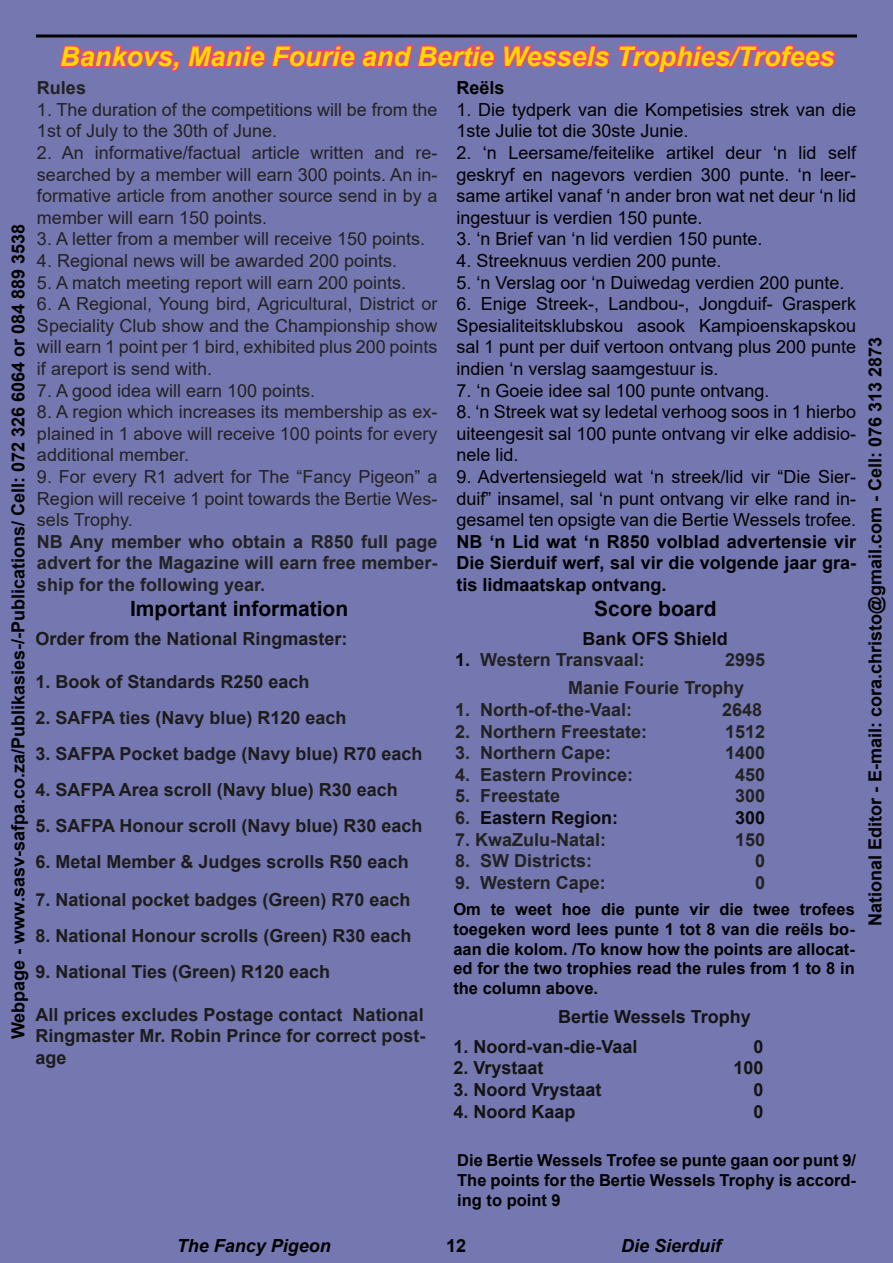
<style>
.page{position:relative;width:893px;height:1263px;background:#7578b0}
.page>*{position:absolute;margin:0;border:0;box-sizing:border-box;transform-origin:0 0}
.t1{font:italic 700 27px "Arial";color:#ffd800}
.t2{font:700 21px "Arial";color:#000}
.t3{font:18px/21.6px "Arial";color:#000;text-align:justify}
.t4{font:18px/21.6px "Arial";color:#222223;text-align:justify}
.t5{font:700 18px/21.6px "Arial";color:#1c1c1c;text-align:justify}
.t6{font:700 18px/21.6px "Arial";color:#222223}
.t7{font:700 18px/21.6px "Arial";color:#000;text-align:justify}
.t8{font:700 18px "Arial";color:#141414}
.t9{font:700 18px "Arial";color:#0b0a0b}
.t10{font:italic 700 18px "Arial";color:#000}
.t11{font:700 16.5px/19.8px "Arial";color:#000;text-align:justify}
.s1{color:#0b0a0b}
.s2{color:#222223}
</style>
<div class="page">
<svg style="left:58px;top:34px;width:780px;height:39px"></svg>
<hr style="left:36px;top:35px;width:821px;height:3px;background:#000">
<h1 class="t1" style="left:60px;top:38px;width:776px">Bankovs, Manie Fourie and Bertie Wessels Trophies/Trofees</h1>
<p class="t6" style="left:37px;top:77px;width:51px">Rules</p>
<p class="t4" style="left:37px;top:98px;width:402px">1. The duration of the competitions will be from the<br>1st of July to the 30th of June.</p>
<p class="t4" style="left:37px;top:142px;width:402px">2. An informative/factual article written and re&shy;searched by a member will earn 300 points. An in&shy;formative article from another source send in by a member will earn 150 points.</p>
<p class="t4" style="left:37px;top:228px;width:390px">3. A letter from a member will receive 150 points.</p>
<p class="t4" style="left:37px;top:250px;width:362px">4. Regional news will be awarded 200 points.</p>
<p class="t4" style="left:37px;top:271px;width:371px">5. A match meeting report will earn 200 points.</p>
<p class="t4" style="left:37px;top:293px;width:402px">6. A Regional, Young bird, Agricultural, District or Speciality Club show and the Championship show will earn 1 point per 1 bird, exhibited plus 200 points if areport is send with.</p>
<p class="t4" style="left:37px;top:379px;width:280px">7. A good idea will earn 100 points.</p>
<p class="t4" style="left:37px;top:401px;width:402px">8. A region which increases its membership as ex&shy;plained in 1 above will receive 100 points for every additional member.</p>
<p class="t4" style="left:37px;top:466px;width:402px">9. For every R1 advert for The “Fancy Pigeon” a Region will receive 1 point towards the Bertie Wes&shy;sels Trophy.</p>
<p class="t6" style="left:37px;top:531px;width:402px;text-align:justify">NB Any member who obtain a R850 full page advert for the Magazine will earn free member&shy;ship for the following year.</p>
<p class="t7" style="left:456px;top:77px;width:50px">Reëls</p>
<p class="t3" style="left:456px;top:98px;width:401px">1. Die tydperk van die Kompetisies strek van die<br>1ste Julie tot die 30ste Junie.</p>
<p class="t3" style="left:456px;top:142px;width:401px">2. ‘n Leersame/feitelike artikel deur ‘n lid self geskryf en nagevors verdien 300 punte. ‘n leer&shy;same artikel vanaf ‘n ander bron wat net deur ‘n lid ingestuur is verdien 150 punte.</p>
<p class="t3" style="left:456px;top:228px;width:308px">3. ‘n Brief van ‘n lid verdien 150 punte.</p>
<p class="t3" style="left:456px;top:250px;width:267px">4. Streeknuus verdien 200 punte.</p>
<p class="t3" style="left:456px;top:271px;width:390px">5. ‘n Verslag oor ‘n Duiwedag verdien 200 punte.</p>
<p class="t3" style="left:456px;top:293px;width:401px">6. Enige Streek-, Landbou-, Jongduif- Grasperk Spesialiteitsklubskou asook Kampioenskapskou sal 1 punt per duif vertoon ontvang plus 200 punte indien ‘n verslag saamgestuur is.</p>
<p class="t3" style="left:456px;top:379px;width:315px">7. ‘n Goeie idee sal 100 punte ontvang.</p>
<p class="t3" style="left:456px;top:401px;width:401px">8. ‘n Streek wat sy ledetal verhoog soos in 1 hierbo uiteengesit sal 100 punte ontvang vir elke addisio&shy;nele lid.</p>
<p class="t3" style="left:456px;top:466px;width:401px">9. Advertensiegeld wat ‘n streek/lid vir “Die Sier&shy;duif” insamel, sal ‘n punt ontvang vir elke rand in&shy;gesamel ten opsigte van die Bertie Wessels trofee.</p>
<p class="t7" style="left:456px;top:531px;width:401px">NB ‘n Lid wat ‘n R850 volblad advertensie vir Die Sierduif werf, sal vir die volgende jaar gra&shy;tis lidmaatskap ontvang.</p>
<p class="t7" style="left:8px;top:1039px;width:817px;rotate:-90deg">Webpage - www.sasv-safpa.co.za/Publikasies-/-Publications/ Cell: 072 326 6064 or 084 889 3538</p>
<p class="t2" style="left:130px;top:594px;width:220px">Important information</p>
<p class="t5" style="left:36px;top:628px;width:314px">Order from the National Ringmaster:</p>
<p class="t5" style="left:36px;top:671px;width:276px">1. Book of Standards R250 each</p>
<p class="t5" style="left:36px;top:707px;width:313px">2. SAFPA ties (Navy blue) R120 each</p>
<p class="t5" style="left:36px;top:743px;width:389px">3. SAFPA Pocket badge (Navy blue) R70 each</p>
<p class="t5" style="left:36px;top:779px;width:364px">4. SAFPA Area scroll (Navy blue) R30 each</p>
<p class="t5" style="left:36px;top:815px;width:389px">5. SAFPA Honour scroll (Navy blue) R30 each</p>
<p class="t5" style="left:36px;top:851px;width:375px">6. Metal Member &amp; Judges scrolls R50 each</p>
<p class="t5" style="left:36px;top:889px;width:377px">7. National pocket badges (Green) R70 each</p>
<p class="t5" style="left:36px;top:925px;width:378px">8. National Honour scrolls (Green) R30 each</p>
<p class="t5" style="left:36px;top:961px;width:296px">9. National Ties (Green) R120 each</p>
<p class="t5" style="left:36px;top:1004px;width:392px">All prices excludes Postage contact National Ringmaster Mr. Robin Prince for correct post&shy;age</p>
<p class="t2" style="left:594px;top:594px;width:124px">Score board</p>
<p class="t9" style="left:583px;top:626px;width:147px">Bank OFS Shield</p>
<p class="t6" style="left:455px;top:649px;width:191px"><span class="s1">1.</span> Western Transvaal:</p>
<p class="t6" style="left:568px;top:646px;width:198px;line-height:28px;text-indent:157px">2995<br>Manie Fourie Trophy</p>
<p class="t6" style="left:455px;top:699px;width:179px">1. North-of-the-Vaal:</p>
<p class="t6" style="left:722px;top:699px;width:42px">2648</p>
<p class="t6" style="left:455px;top:721px;width:194px">2. Northern Freestate:</p>
<p class="t6" style="left:725px;top:721px;width:42px">1512</p>
<p class="t6" style="left:455px;top:742px;width:158px">3. Northern Cape:</p>
<p class="t6" style="left:725px;top:742px;width:42px">1400</p>
<p class="t6" style="left:455px;top:764px;width:180px">4. Eastern Province:</p>
<p class="t6" style="left:735px;top:764px;width:32px">450</p>
<p class="t6" style="left:455px;top:785px;width:107px">5. Freestate</p>
<p class="t6" style="left:735px;top:785px;width:32px">300</p>
<p class="t9" style="left:455px;top:805px;width:165px"><span class="s2">6.</span> Eastern Region:</p>
<p class="t9" style="left:735px;top:805px;width:32px">300</p>
<p class="t6" style="left:455px;top:829px;width:153px">7. KwaZulu-Natal:</p>
<p class="t6" style="left:735px;top:829px;width:32px">150</p>
<p class="t6" style="left:455px;top:850px;width:139px">8. SW Districts:</p>
<p class="t6" style="left:755px;top:850px;width:12px">0</p>
<p class="t6" style="left:455px;top:872px;width:152px">9. Western Cape:</p>
<p class="t6" style="left:755px;top:872px;width:12px">0</p>
<p class="t11" style="left:453px;top:899px;width:403px">Om te weet hoe die punte vir die twee trofees toegeken word lees punte 1 tot 8 van die reëls bo&shy;aan die kolom. /To know how the points are allocat&shy;ed for the two trophies read the rules from 1 to 8 in the column above.</p>
<p class="t8" style="left:558px;top:1003px;width:194px">Bertie Wessels Trophy</p>
<p class="t8" style="left:453px;top:1034px;width:186px">1. Noord-van-die-Vaal</p>
<p class="t8" style="left:753px;top:1034px;width:12px">0</p>
<p class="t8" style="left:453px;top:1055px;width:92px">2. Vrystaat</p>
<p class="t8" style="left:733px;top:1055px;width:32px">100</p>
<p class="t8" style="left:453px;top:1077px;width:150px">3. Noord Vrystaat</p>
<p class="t8" style="left:753px;top:1077px;width:12px">0</p>
<p class="t8" style="left:453px;top:1098px;width:124px">4. Noord Kaap</p>
<p class="t8" style="left:753px;top:1098px;width:12px">0</p>
<p class="t11" style="left:457px;top:1150px;width:400px">Die Bertie Wessels Trofee se punte gaan oor punt 9/ The points for the Bertie Wessels Trophy is accord&shy;ing to point 9</p>
<p class="t7" style="left:864px;top:926px;width:590px;rotate:-90deg">National Editor - E-mail: cora.christo@gmail.com - Cell: 076 313 2873</p>
<p class="t10" style="left:177px;top:1233px;width:156px">The Fancy Pigeon</p>
<p class="t7" style="left:446px;top:1235px;width:22px">12</p>
<p class="t10" style="left:621px;top:1233px;width:102px">Die Sierduif</p>
</div>
